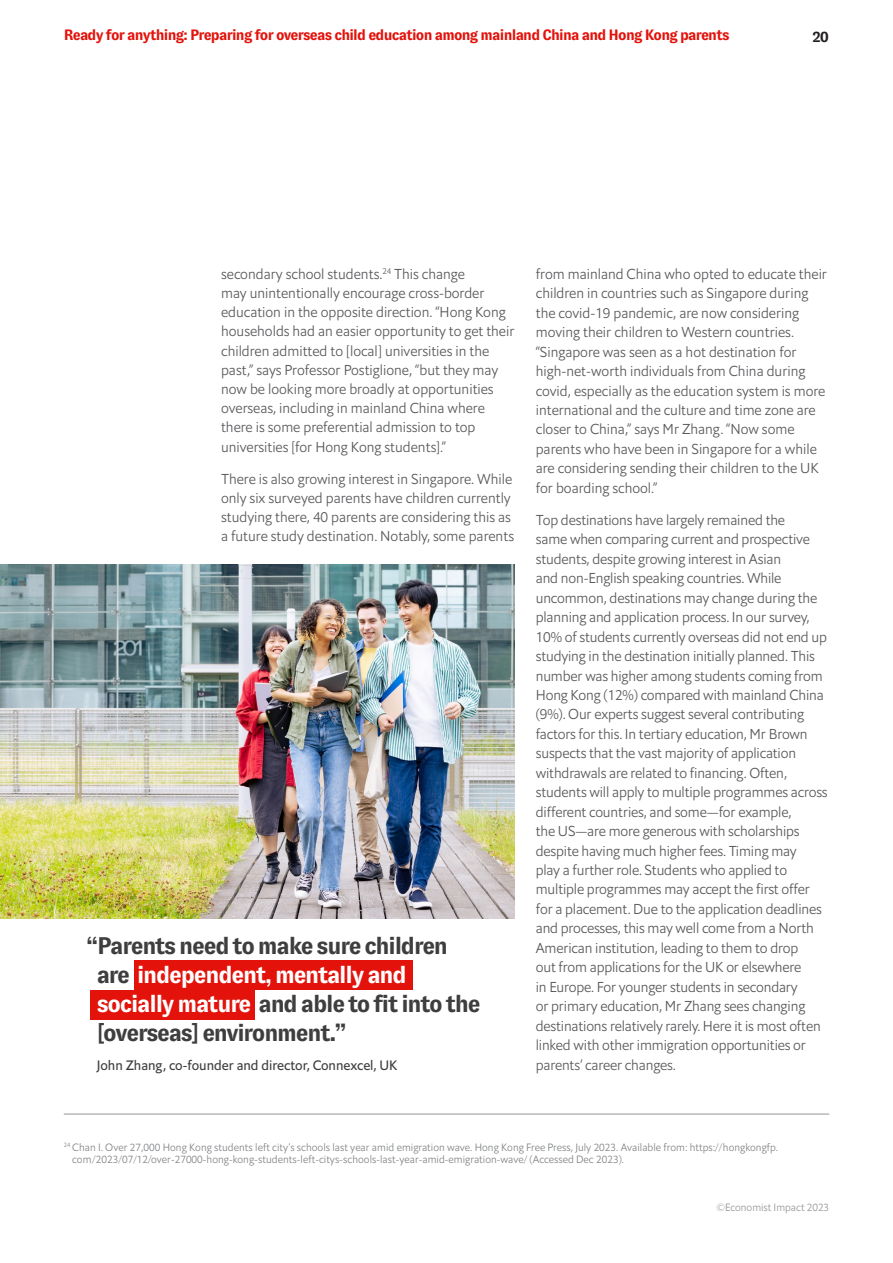
<style>
.page{position:relative;width:893px;height:1263px;background:#fff}
.page>*{position:absolute;margin:0;border:0;box-sizing:border-box;transform-origin:0 0}
._3__Quote{font:700 24px/28.8px "GT Zirkon";letter-spacing:-.05em;color:#3e3e3f}
.t1{font:700 15px "GT Zirkon";letter-spacing:-.05em;color:#e3120b}
.t2{font:700 15px "GT Zirkon";color:#231f20}
._4__Body_text{font:14.25px/19.5px "Econ Sans Lig";letter-spacing:-.01em;color:#57585a}
._4__Quote_author{font:13.5px "Econ Sans Reg";color:#3e3e3f}
._9__Footer{font:10.5px/12px "Econ Sans Lig";letter-spacing:.005em;color:#808285}
.t3{font:10.5px "Econ Sans Lig";color:#939598}
.s1{color:#fff}
</style>
<div class="page">
<hr style="left:64px;top:1114px;width:765px;height:1px;background:#939598">
<div style="left:134px;top:960px;width:278px;height:30px;background:#e3120b"></div>
<div style="left:90px;top:990px;width:165px;height:29px;background:#e3120b"></div>
<img style="left:0;top:564px;width:514px;height:354px">
<p class="t1" style="left:64px;top:27px;width:667px">Ready for anything: Preparing for overseas child education among mainland China and Hong Kong parents</p>
<p class="t2" style="left:812px;top:28px;width:18px">20</p>
<p class="_4__Body_text" style="left:221px;top:264px;width:295px">secondary school students.<sup>24</sup> This change<br>may unintentionally encourage cross-border education in the opposite direction. “Hong Kong households had an easier opportunity to get their children admitted to [local] universities in the past,” says Professor Postiglione, “but they may now be looking more broadly at opportunities overseas, including in mainland China where there is some preferential admission to top universities [for Hong Kong students].”</p>
<p class="_4__Body_text" style="left:221px;top:469px;width:295px">There is also growing interest in Singapore. While only six surveyed parents have children currently studying there, 40 parents are considering this as a future study destination. Notably, some parents</p>
<p class="_3__Quote" style="left:97px;top:932px;width:385px;text-indent:-11px">“Parents need to make sure children are <span class="s1">independent, mentally and socially mature</span> and able to fit into the [overseas] environment.”</p>
<p class="_4__Quote_author" style="left:97px;top:1056px;width:302px">John Zhang, co-founder and director, Connexcel, UK</p>
<p class="_4__Body_text" style="left:536px;top:264px;width:293px">from mainland China who opted to educate their children in countries such as Singapore during the covid-19 pandemic, are now considering moving their children to Western countries. “Singapore was seen as a hot destination for high-net-worth individuals from China during covid, especially as the education system is more international and the culture and time zone are closer to China,” says Mr Zhang. “Now some parents who have been in Singapore for a while are considering sending their children to the UK for boarding school.”</p>
<p class="_4__Body_text" style="left:536px;top:510px;width:293px">Top destinations have largely remained the<br>same when comparing current and prospective students, despite growing interest in Asian<br>and non-English speaking countries. While uncommon, destinations may change during the planning and application process. In our survey, 10% of students currently overseas did not end up studying in the destination initially planned. This number was higher among students coming from Hong Kong (12%) compared with mainland China (9%). Our experts suggest several contributing factors for this. In tertiary education, Mr Brown suspects that the vast majority of application withdrawals are related to financing. Often, students will apply to multiple programmes across different countries, and some—for example,<br>the US—are more generous with scholarships despite having much higher fees. Timing may<br>play a further role. Students who applied to multiple programmes may accept the first offer for a placement. Due to the application deadlines and processes, this may well come from a North American institution, leading to them to drop<br>out from applications for the UK or elsewhere<br>in Europe. For younger students in secondary<br>or primary education, Mr Zhang sees changing destinations relatively rarely. Here it is most often linked with other immigration opportunities or parents’ career changes.</p>
<p class="_9__Footer" style="left:72px;top:1141px;width:707px;text-indent:-9px"><sup>24</sup> Chan I. Over 27,000 Hong Kong students left city’s schools last year amid emigration wave. Hong Kong Free Press, July 2023. Available from: https://hongkongfp. com/2023/07/12/over-27000-hong-kong-students-left-citys-schools-last-year-amid-emigration-wave/ (Accessed Dec 2023).</p>
<p class="t3" style="left:716px;top:1201px;width:114px">©Economist Impact 2023</p>
</div>
